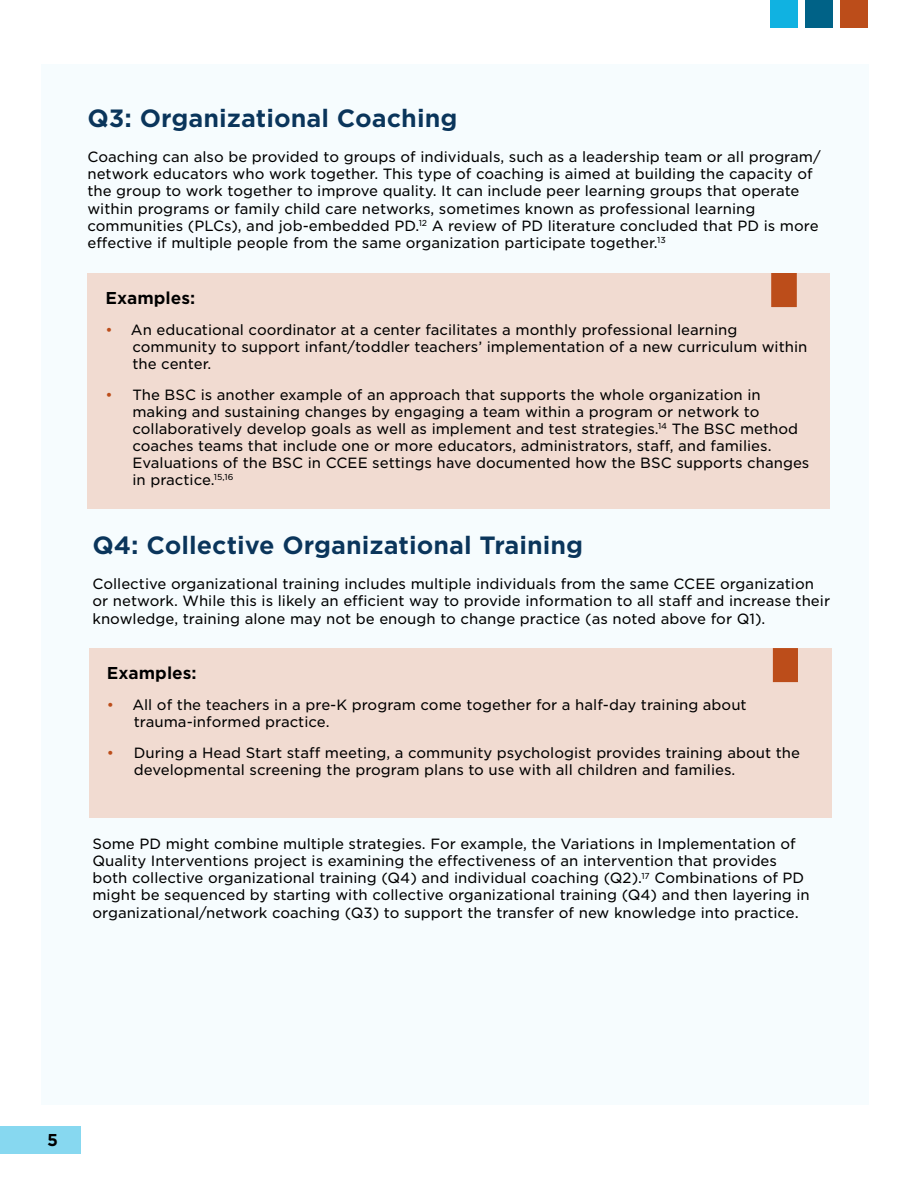
<style>
.page{position:relative;width:918px;height:1188px;background:#fff}
.page>*{position:absolute;margin:0;border:0;box-sizing:border-box;transform-origin:0 0}
.t1{font:700 24px "Gotham S Sm";color:#0a355b}
.t2{font:700 16.5px "Gotham S Sm";color:#000}
.t3{font:14.25px/17.1px "Gotham S Sm";color:#000}
.s1{color:#bc4d1a}
.s2{font-size:15px}
</style>
<div class="page">
<div style="left:0;top:1126px;width:81px;height:28px;background:#87d8f0"></div>
<div style="left:805px;top:0;width:28px;height:28px;background:#006287"></div>
<div style="left:770px;top:0;width:28px;height:28px;background:#10b2e1"></div>
<div style="left:841px;top:0;width:27px;height:28px;background:#bc4d1a"></div>
<div style="left:41px;top:65px;width:827px;height:1040px;background:#f6fcfe"></div>
<div style="left:87px;top:273px;width:743px;height:235px;background:#f1dbd1"></div>
<div style="left:89px;top:648px;width:743px;height:169px;background:#f1dbd1"></div>
<svg style="left:773px;top:648px;width:25px;height:34px"></svg>
<svg style="left:771px;top:273px;width:26px;height:34px"></svg>
<h3 class="t1" style="left:87px;top:102px;width:371px">Q3: Organizational Coaching</h3>
<p class="t3" style="left:87px;top:148px;width:735px">Coaching can also be provided to groups of individuals, such as a leadership team or all program/ network educators who work together. This type of coaching is aimed at building the capacity of the group to work together to improve quality. It can include peer learning groups that operate within programs or family child care networks, sometimes known as professional learning communities (PLCs), and job-embedded PD.<sup>12</sup> A review of PD literature concluded that PD is more effective if multiple people from the same organization participate together.<sup>13</sup></p>
<p class="t2" style="left:105px;top:287px;width:91px">Examples:</p>
<p class="t3" style="left:132px;top:321px;width:677px;text-indent:-27px"><span class="s1">•</span> An educational coordinator at a center facilitates a monthly professional learning community to support infant/toddler teachers’ implementation of a new curriculum within the center.</p>
<p class="t3" style="left:132px;top:386px;width:679px;text-indent:-27px"><span class="s1">•</span> The BSC is another example of an approach that supports the whole organization in making and sustaining changes by engaging a team within a program or network to collaboratively develop goals as well as implement and test strategies.<sup>14</sup> The BSC method coaches teams that include one or more educators, administrators, staff, and families.<br>Evaluations of the BSC in CCEE settings have documented how the BSC supports changes in practice.<sup>15,16</sup></p>
<h3 class="t1" style="left:92px;top:529px;width:492px">Q4: Collective Organizational Training</h3>
<p class="t3" style="left:92px;top:575px;width:739px;line-height:17.5px">Collective organizational training includes multiple individuals from the same CCEE organization or network. While this is likely an efficient way to provide information to all staff and increase their knowledge, training alone may not be enough to change practice (as noted above for Q1).</p>
<p class="t2" style="left:107px;top:662px;width:91px">Examples:</p>
<p class="t3" style="left:134px;top:696px;width:614px;text-indent:-27px"><span class="s1">•</span> All of the teachers in a pre-K program come together for a half-day training about trauma-informed practice.</p>
<p class="t3" style="left:134px;top:743px;width:668px;text-indent:-27px"><span class="s1">•</span> During a Head Start staff meeting, a community psychologist provides training about the developmental screening the program plans to use with all children and families.</p>
<p class="t3" style="left:92px;top:835px;width:719px">Some PD might combine multiple strategies. For example, the Variations in Implementation of Quality Interventions project is examining the effectiveness of an intervention that provides both collective organizational training (Q4) and individual coaching (Q2).<sup>17</sup> Combinations of PD might be sequenced by starting with collective organizational training (Q4) and then layering in organizational/network coaching (Q3) to support the transfer of new knowledge into practice<span class="s2">.</span></p>
<p class="t2" style="left:47px;top:1129px;width:12px">5</p>
</div>
